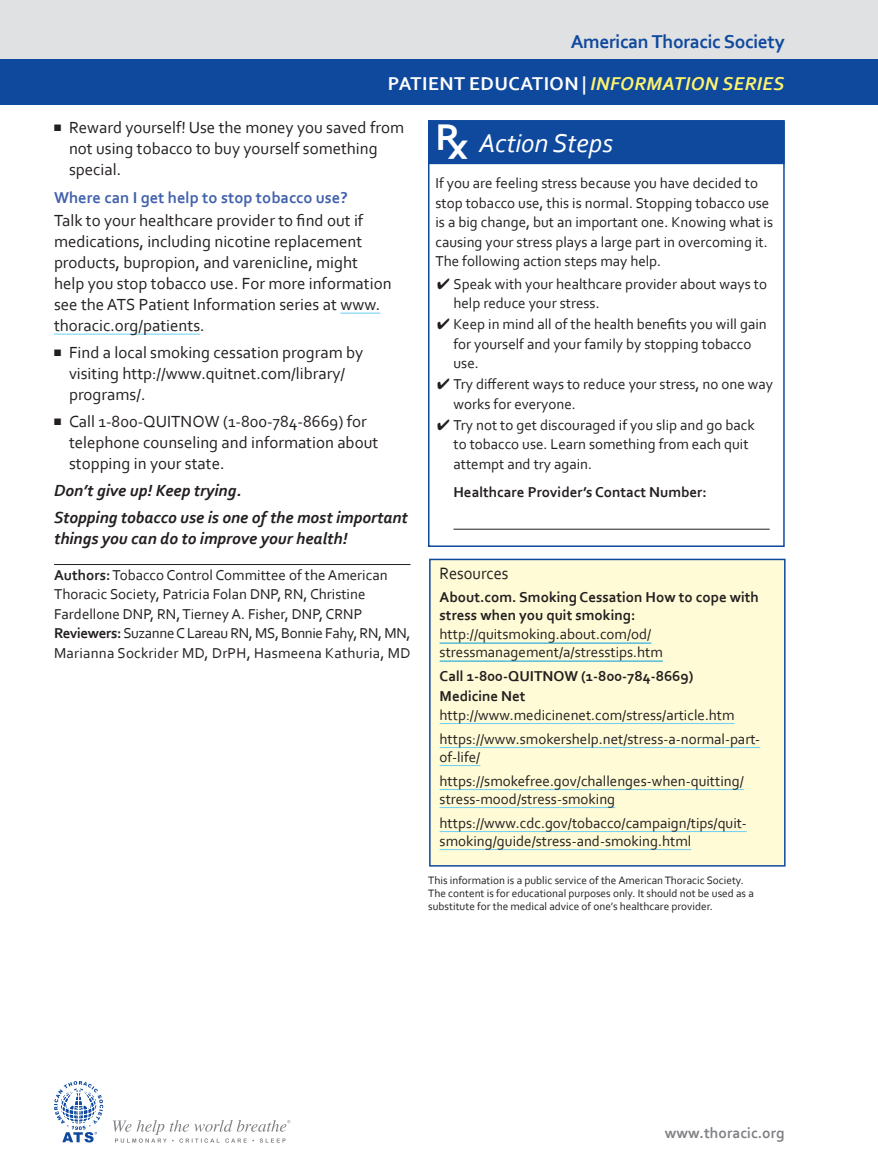
<style>
.page{position:relative;width:878px;height:1175px;background:#fff}
.page>*{position:absolute;margin:0;border:0;box-sizing:border-box;transform-origin:0 0}
.RX_Headline{font:italic 27px "Corbel";color:#fff}
.t1{font:700 19.5px "Corbel";letter-spacing:.02em;color:#fff}
.t2{font:700 19.5px "Corbel";letter-spacing:-.02em;color:#0f499d}
.Resources_Box_Title{font:17.25px "Corbel";color:#231f20;scale:.95 1}
.Body{font:16.8px/21px "Corbel";color:#231f20}
.Body-2{font:italic 700 16.8px/21px "Corbel";color:#231f20}
.Body_Headline{font:700 16.5px "Corbel";color:#4262ac}
.t3{font:700 15.45px "Corbel";color:#808285}
.Authors{font:15px/19.5px "Corbel";color:#231f20}
.Resources_Listing{font:15px/18px "Corbel";color:#231f20}
.Paragraph_Before_Bul{font:15px/19.5px "Corbel";color:#231f20}
.Resources_Headline{font:700 15px/18px "Corbel";color:#231f20}
.Rx_Telephone{font:700 15px "Corbel";color:#231f20}
.Endnote{font:11.25px/12.8px "Corbel";color:#231f20}
.s1{font-style:italic;color:#fff46d}
.s2{font-weight:700}
.s3{font-family:"Rx";font-style:normal;font-size:34.5px}
</style>
<div class="page">
<div style="left:0;top:0;width:878px;height:60px;background:#e0e1e3"></div>
<div style="left:0;top:59px;width:878px;height:46px;background:#0f499d"></div>
<hr style="left:340px;top:313px;width:40px;height:1px;background:#6bcff6">
<hr style="left:54px;top:334px;width:146px;height:1px;background:#6bcff6">
<hr style="left:54px;top:564px;width:356px;height:1px;background:#231f20">
<div style="left:430px;top:559px;width:354px;height:307px;background:#fffbd6"></div>
<hr style="left:439px;top:643px;width:212px;height:1px;background:#009cdf">
<hr style="left:439px;top:661px;width:224px;height:1px;background:#009cdf">
<hr style="left:439px;top:723px;width:295px;height:1px;background:#6bcff6">
<hr style="left:439px;top:747px;width:321px;height:1px;background:#6bcff6">
<hr style="left:439px;top:765px;width:41px;height:1px;background:#6bcff6">
<hr style="left:439px;top:789px;width:304px;height:1px;background:#6bcff6">
<hr style="left:439px;top:807px;width:176px;height:1px;background:#6bcff6">
<hr style="left:439px;top:831px;width:307px;height:1px;background:#6bcff6">
<hr style="left:439px;top:849px;width:252px;height:1px;background:#6bcff6">
<div style="left:429px;top:558px;width:356px;height:308px;border:2px solid #0f499d"></div>
<div style="left:428px;top:121px;width:356px;height:43px;background:#0f499d"></div>
<hr style="left:453px;top:529px;width:316px;height:1px;background:#231f20">
<div style="left:428px;top:120px;width:356px;height:427px;border:2px solid #0f499d"></div>
<svg style="left:113px;top:1120px;width:177px;height:22px"></svg>
<svg style="left:54px;top:1081px;width:49px;height:61px"></svg>
<p class="t2" style="left:570px;top:29px;width:216px">American Thoracic Society</p>
<p class="t1" style="left:388px;top:71px;width:398px">PATIENT EDUCATION | <span class="s1">INFORMATION SERIES</span></p>
<p class="Body" style="left:69px;top:116px;width:336px;text-indent:-15px">■ Reward yourself! Use the money you saved from not using tobacco to buy yourself something special.</p>
<p class="Body_Headline" style="left:54px;top:187px;width:295px">Where can I get help to stop tobacco use?</p>
<p class="Body" style="left:54px;top:209px;width:339px">Talk to your healthcare provider to find out if medications, including nicotine replacement products, bupropion, and varenicline, might help you stop tobacco use. For more information see the ATS Patient Information series at www. thoracic.org/patients.</p>
<p class="Body" style="left:69px;top:341px;width:296px;text-indent:-15px">■ Find a local smoking cessation program by visiting http://www.quitnet.com/library/ programs/.</p>
<p class="Body" style="left:69px;top:410px;width:311px;text-indent:-15px">■ Call 1-800-QUITNOW (1-800-784-8669) for telephone counseling and information about stopping in your state.</p>
<p class="Body-2" style="left:54px;top:479px;width:189px">Don’t give up! Keep trying.</p>
<p class="Body-2" style="left:54px;top:506px;width:355px">Stopping tobacco use is one of the most important things you can do to improve your health!</p>
<p class="Authors" style="left:54px;top:564px;width:358px"><span class="s2">Authors:</span> Tobacco Control Committee of the American Thoracic Society, Patricia Folan DNP, RN, Christine Fardellone DNP, RN, Tierney A. Fisher, DNP, CRNP <span class="s2">Reviewers:</span> Suzanne C Lareau RN, MS, Bonnie Fahy, RN, MN, Marianna Sockrider MD, DrPH, Hasmeena Kathuria, MD</p>
<p class="RX_Headline" style="left:438px;top:126px;width:176px"><span class="s3">R</span> Action Steps</p>
<p class="Paragraph_Before_Bul" style="left:435px;top:173px;width:339px">If you are feeling stress because you have decided to stop tobacco use, this is normal. Stopping tobacco use is a big change, but an important one. Knowing what is causing your stress plays a large part in overcoming it.<br>The following action steps may help.</p>
<p class="Authors" style="left:453px;top:274px;width:315px;text-indent:-16px">✔ Speak with your healthcare provider about ways to help reduce your stress.</p>
<p class="Authors" style="left:453px;top:314px;width:315px;text-indent:-16px">✔ Keep in mind all of the health benefits you will gain for yourself and your family by stopping tobacco use.</p>
<p class="Authors" style="left:453px;top:374px;width:321px;text-indent:-16px">✔ Try different ways to reduce your stress, no one way works for everyone.</p>
<p class="Authors" style="left:453px;top:415px;width:303px;text-indent:-16px">✔ Try not to get discouraged if you slip and go back to tobacco use. Learn something from each quit attempt and try again.</p>
<p class="Rx_Telephone" style="left:453px;top:483px;width:255px">Healthcare Provider’s Contact Number:</p>
<p class="Resources_Box_Title" style="left:439px;top:562px;width:74px">Resources</p>
<p class="Resources_Headline" style="left:439px;top:587px;width:321px">About.com. Smoking Cessation How to cope with stress when you quit smoking:</p>
<p class="Resources_Listing" style="left:439px;top:624px;width:225px">http://quitsmoking.about.com/od/ stressmanagement/a/stresstips.htm</p>
<p class="Resources_Headline" style="left:439px;top:666px;width:255px">Call 1-800-QUITNOW (1-800-784-8669)</p>
<p class="Resources_Headline" style="left:439px;top:686px;width:87px">Medicine Net</p>
<p class="Resources_Listing" style="left:439px;top:705px;width:296px">http://www.medicinenet.com/stress/article.htm</p>
<p class="Resources_Listing" style="left:439px;top:729px;width:322px">https://www.smokershelp.net/stress-a-normal-part&shy;of-life/</p>
<p class="Resources_Listing" style="left:439px;top:771px;width:306px">https://smokefree.gov/challenges-when-quitting/ stress-mood/stress-smoking</p>
<p class="Resources_Listing" style="left:439px;top:813px;width:308px">https://www.cdc.gov/tobacco/campaign/tips/quit&shy;smoking/guide/stress-and-smoking.html</p>
<p class="Endnote" style="left:428px;top:873px;width:327px">This information is a public service of the American Thoracic Society.<br>The content is for educational purposes only. It should not be used as a substitute for the medical advice of one’s healthcare provider.</p>
<p class="t3" style="left:665px;top:1123px;width:121px">www.thoracic.org</p>
</div>
